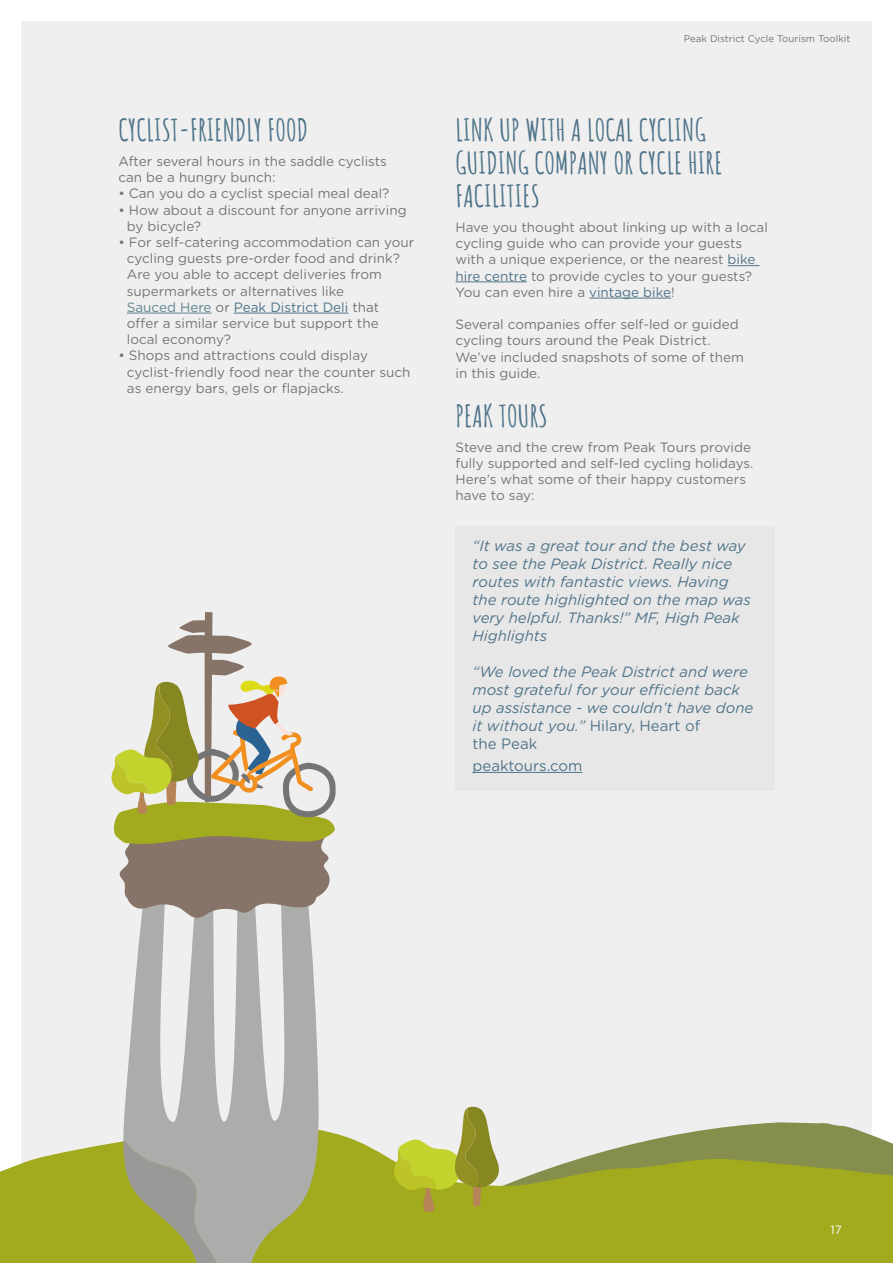
<style>
.page{position:relative;width:893px;height:1263px;background:#fff}
.page>*{position:absolute;margin:0;border:0;box-sizing:border-box;transform-origin:0 0}
.t1{font:700 30px/33px "Amatic SC";color:#4f7489}
.t2{font:italic 15px/18px "Gotham Rounded";color:#4f7489}
.t3{font:15px "Gotham Rounded";color:#4f7489}
.t4{font:13.5px/16.2px "Gotham Rounded";color:#767576}
.t5{font:12px "Gotham Rounded";color:#fff}
.t6{font:9.75px "Gotham Rounded";color:#767576}
.s1{color:#5e858d}
.s2{color:#4f7489}
.s3{font-style:normal}
</style>
<div class="page">
<div style="left:21px;top:21px;width:851px;height:1221px;background:#f0eff0"></div>
<div style="left:455px;top:526px;width:319px;height:265px;background:#e8e7e8"></div>
<svg style="left:0;top:1122px;width:893px;height:141px;background:#aab042"></svg>
<hr style="left:127px;top:313px;width:85px;height:1px;background:#5e858d">
<hr style="left:234px;top:313px;width:114px;height:1px;background:#4f7489">
<hr style="left:728px;top:265px;width:32px;height:1px;background:#4f7489">
<hr style="left:455px;top:281px;width:72px;height:1px;background:#4f7489">
<hr style="left:589px;top:298px;width:82px;height:1px;background:#4f7489">
<hr style="left:472px;top:772px;width:110px;height:1px;background:#4f7489">
<svg style="left:123px;top:919px;width:196px;height:344px;fill:#acadab"></svg>
<svg style="left:123px;top:1139px;width:111px;height:124px;background:#a3a67f"></svg>
<svg style="left:111px;top:612px;width:225px;height:307px"></svg>
<svg style="left:393px;top:1106px;width:107px;height:106px"></svg>
<h1 class="t1" style="left:118px;top:112px;width:191px">CYCLIST-FRIENDLY FOOD</h1>
<p class="t4" style="left:118px;top:152px;width:270px">After several hours in the saddle cyclists can be a hungry bunch:</p>
<p class="t4" style="left:118px;top:185px;width:273px">• Can you do a cyclist special meal deal?</p>
<p class="t4" style="left:127px;top:201px;width:281px;text-indent:-9px">• How about a discount for anyone arriving by bicycle?</p>
<p class="t4" style="left:127px;top:233px;width:289px;text-indent:-9px">• For self-catering accommodation can your cycling guests pre-order food and drink?<br>Are you able to accept deliveries from supermarkets or alternatives like<br><span class="s1">Sauced Here</span> or <span class="s2">Peak District Deli</span> that offer a similar service but support the<br>local economy?</p>
<p class="t4" style="left:127px;top:347px;width:285px;text-indent:-9px">• Shops and attractions could display cyclist-friendly food near the counter such as energy bars, gels or flapjacks.</p>
<p class="t6" style="left:684px;top:32px;width:168px">Peak District Cycle Tourism Toolkit</p>
<h1 class="t1" style="left:455px;top:112px;width:269px">LINK UP WITH A LOCAL CYCLING<br>GUIDING COMPANY OR CYCLE HIRE<br>FACILITIES</h1>
<p class="t4" style="left:455px;top:218px;width:314px">Have you thought about linking up with a local cycling guide who can provide your guests with a unique experience, or the nearest <span class="s2">bike hire centre</span> to provide cycles to your guests?<br>You can even hire a <span class="s2">vintage bike</span>!</p>
<p class="t4" style="left:455px;top:316px;width:290px">Several companies offer self-led or guided cycling tours around the Peak District.<br>We’ve included snapshots of some of them in this guide.</p>
<h1 class="t1" style="left:455px;top:397px;width:94px">PEAK TOURS</h1>
<p class="t4" style="left:455px;top:438px;width:299px">Steve and the crew from Peak Tours provide fully supported and self-led cycling holidays.<br>Here’s what some of their happy customers have to say:</p>
<p class="t2" style="left:472px;top:536px;width:280px">“It was a great tour and the best way to see the Peak District. Really nice routes with fantastic views. Having the route highlighted on the map was very helpful. Thanks!” MF, High Peak<br>Highlights</p>
<p class="t2" style="left:472px;top:662px;width:282px">“We loved the Peak District and were most grateful for your efficient back up assistance - we couldn’t have done it without you.” <span class="s3">Hilary, Heart of<br>the Peak</span></p>
<p class="t3" style="left:472px;top:755px;width:111px">peaktours.com</p>
<p class="t5" style="left:830px;top:1222px;width:13px">17</p>
</div>
